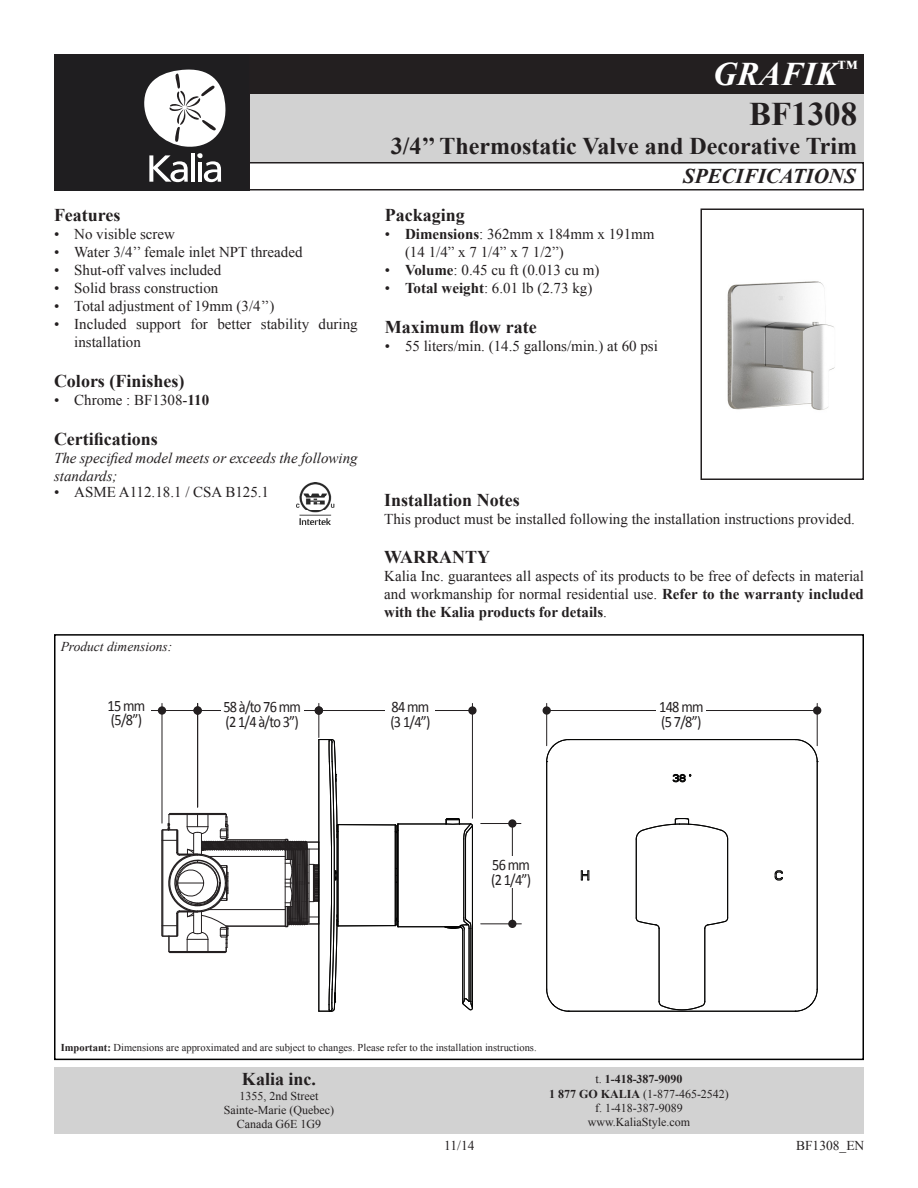
<style>
.page{position:relative;width:918px;height:1188px;background:#fff}
.page>*{position:absolute;margin:0;border:0;box-sizing:border-box;transform-origin:0 0}
.t1{font:italic 700 33px/39.6px "Times New Roman";color:#fff;text-align:right}
.t2{font:700 24px "Times New Roman";color:#231f20}
.t3{font:italic 700 21px "Times New Roman";color:#231f20}
.Spec-Description_Tit{font:700 18px "Times New Roman";color:#231f20}
.t4{font:16.05px/14.7px "Calibri";letter-spacing:-.05em;color:#231f20;scale:.9 1}
.Spec-Description__FR{font:15px/18px "Times New Roman";color:#231f20}
.Spec-Description_nor{font:15px/18px "Times New Roman";color:#231f20;text-align:justify}
.Spec-Description_nor-2{font:italic 15px/18px "Times New Roman";color:#231f20}
.Spec-Description_nor-3{font:italic 13.5px "Times New Roman";color:#231f20}
.date-file{font:13.5px "Times New Roman";color:#231f20}
.t5{font:12px/14.4px "Times New Roman";color:#231f20;text-align:center}
.Spec-Description_nor-4{font:10.5px "Times New Roman";color:#231f20}
.s1{font-style:normal;color:#231f20}
.s2{font-weight:700}
</style>
<div class="page">
<div style="left:240px;top:54px;width:624px;height:40px;background:#231f20"></div>
<div style="left:240px;top:94px;width:624px;height:68px;background:#d2d2d2"></div>
<div style="left:54px;top:1067px;width:810px;height:67px;background:#d2d2d2"></div>
<div style="left:240px;top:162px;width:624px;height:28px;border:2px solid #231f20"></div>
<svg style="left:54px;top:54px;width:195px;height:136px"></svg>
<img style="left:297px;top:482px;width:38px;height:43px">
<svg style="left:581px;top:870px;width:8px;height:11px"></svg>
<svg style="left:672px;top:773px;width:20px;height:10px"></svg>
<svg style="left:774px;top:870px;width:9px;height:11px"></svg>
<hr style="left:546px;top:762px;width:1px;height:227px;background:#050504">
<hr style="left:569px;top:1011px;width:226px;height:1px;background:#050504">
<hr style="left:636px;top:839px;width:1px;height:79px;background:#050504">
<hr style="left:659px;top:929px;width:1px;height:72px;background:#050504">
<hr style="left:704px;top:929px;width:1px;height:72px;background:#050504">
<hr style="left:727px;top:839px;width:1px;height:79px;background:#050504">
<svg style="left:658px;top:1000px;width:48px;height:11px"></svg>
<hr style="left:817px;top:762px;width:1px;height:227px;background:#050504">
<hr style="left:569px;top:739px;width:226px;height:1px;background:#050504">
<svg style="left:546px;top:988px;width:24px;height:24px"></svg>
<svg style="left:546px;top:739px;width:24px;height:24px"></svg>
<svg style="left:794px;top:988px;width:24px;height:24px"></svg>
<svg style="left:635px;top:818px;width:94px;height:22px"></svg>
<svg style="left:635px;top:917px;width:25px;height:12px"></svg>
<svg style="left:704px;top:917px;width:25px;height:12px"></svg>
<svg style="left:794px;top:739px;width:24px;height:24px"></svg>
<hr style="left:464px;top:929px;width:1px;height:70px;background:#050504">
<hr style="left:472px;top:826px;width:1px;height:182px;background:#050504">
<hr style="left:470px;top:928px;width:1px;height:73px;background:#050504">
<hr style="left:469px;top:928px;width:1px;height:73px;background:#050504">
<hr style="left:465px;top:839px;width:1px;height:79px;background:#050504">
<hr style="left:463px;top:839px;width:1px;height:79px;background:#050504">
<hr style="left:462px;top:930px;width:1px;height:73px;background:#050504">
<hr style="left:398px;top:926px;width:47px;height:1px;background:#050504">
<hr style="left:338px;top:925px;width:57px;height:1px;background:#050504">
<hr style="left:398px;top:824px;width:1px;height:103px;background:#050504">
<hr style="left:397px;top:825px;width:1px;height:101px;background:#050504">
<hr style="left:396px;top:882px;width:1px;height:43px;background:#050504">
<hr style="left:396px;top:826px;width:1px;height:42px;background:#050504">
<hr style="left:395px;top:825px;width:1px;height:101px;background:#050504">
<hr style="left:338px;top:824px;width:57px;height:1px;background:#050504">
<hr style="left:398px;top:824px;width:48px;height:1px;background:#050504">
<svg style="left:396px;top:867px;width:1px;height:15px"></svg>
<svg style="left:161px;top:739px;width:178px;height:273px"></svg>
<svg style="left:394px;top:916px;width:5px;height:12px"></svg>
<svg style="left:462px;top:997px;width:11px;height:14px"></svg>
<svg style="left:445px;top:818px;width:28px;height:22px"></svg>
<svg style="left:394px;top:823px;width:5px;height:11px"></svg>
<svg style="left:444px;top:917px;width:28px;height:14px"></svg>
<hr style="left:472px;top:703px;width:1px;height:115px;background:#231f20">
<hr style="left:319px;top:710px;width:153px;height:1px;background:#231f20">
<div style="left:468px;top:706px;width:9px;height:9px;background:#231f20;border-radius:50%"></div>
<div style="left:386px;top:698px;width:49px;height:32px;background:#fff"></div>
<hr style="left:817px;top:703px;width:1px;height:43px;background:#231f20">
<hr style="left:547px;top:710px;width:270px;height:1px;background:#231f20">
<div style="left:543px;top:706px;width:8px;height:9px;background:#231f20;border-radius:50%"></div>
<div style="left:813px;top:706px;width:8px;height:9px;background:#231f20;border-radius:50%"></div>
<hr style="left:546px;top:703px;width:1px;height:43px;background:#231f20">
<div style="left:656px;top:698px;width:50px;height:32px;background:#fff"></div>
<hr style="left:318px;top:703px;width:1px;height:34px;background:#231f20">
<hr style="left:198px;top:710px;width:121px;height:1px;background:#231f20">
<div style="left:315px;top:706px;width:8px;height:9px;background:#231f20;border-radius:50%"></div>
<div style="left:221px;top:698px;width:83px;height:32px;background:#fff"></div>
<hr style="left:197px;top:703px;width:1px;height:104px;background:#231f20">
<hr style="left:162px;top:710px;width:36px;height:1px;background:#231f20">
<div style="left:158px;top:706px;width:8px;height:9px;background:#231f20;border-radius:50%"></div>
<div style="left:193px;top:706px;width:9px;height:9px;background:#231f20;border-radius:50%"></div>
<hr style="left:162px;top:703px;width:1px;height:120px;background:#231f20">
<hr style="left:481px;top:823px;width:40px;height:1px;background:#231f20">
<hr style="left:512px;top:824px;width:1px;height:100px;background:#231f20">
<div style="left:508px;top:920px;width:9px;height:8px;background:#231f20;border-radius:50%"></div>
<div style="left:508px;top:819px;width:9px;height:9px;background:#231f20;border-radius:50%"></div>
<hr style="left:481px;top:923px;width:40px;height:1px;background:#231f20">
<div style="left:485px;top:856px;width:52px;height:32px;background:#fff"></div>
<div style="left:54px;top:634px;width:810px;height:426px;border:2px solid #000"></div>
<img style="left:727px;top:281px;width:108px;height:129px">
<div style="left:700px;top:208px;width:164px;height:272px;border:2px solid #231f20"></div>
<h1 class="t1" style="left:713px;top:54px;width:145px">GRAFIK<sup>™<br></sup><span class="s1">BF1308</span></h1>
<h2 class="t2" style="left:391px;top:129px;width:468px">3/4’’ Thermostatic Valve and Decorative Trim</h2>
<h3 class="t3" style="left:683px;top:162px;width:174px">SPECIFICATIONS</h3>
<p class="Spec-Description_Tit" style="left:54px;top:203px;width:68px">Features</p>
<p class="Spec-Description__FR" style="left:54px;top:225px;width:123px">• No visible screw</p>
<p class="Spec-Description__FR" style="left:54px;top:243px;width:250px">• Water 3/4’’ female inlet NPT threaded</p>
<p class="Spec-Description__FR" style="left:54px;top:261px;width:169px">• Shut-off valves included</p>
<p class="Spec-Description__FR" style="left:54px;top:279px;width:166px">• Solid brass construction</p>
<p class="Spec-Description__FR" style="left:54px;top:297px;width:222px">• Total adjustment of 19mm (3/4’’)</p>
<p class="Spec-Description__FR" style="left:74px;top:315px;width:285px;text-indent:-20px">• Included support for better stability during installation</p>
<p class="Spec-Description_Tit" style="left:54px;top:369px;width:132px">Colors (Finishes)</p>
<p class="Spec-Description__FR" style="left:54px;top:391px;width:157px">• Chrome : BF1308-<span class="s2">110</span></p>
<p class="Spec-Description_Tit" style="left:54px;top:426px;width:105px">Certifications</p>
<p class="Spec-Description_nor-2" style="left:54px;top:448px;width:305px">The specified model meets or exceeds the following standards;</p>
<p class="Spec-Description__FR" style="left:54px;top:483px;width:217px">• ASME A112.18.1 / CSA B125.1</p>
<p class="Spec-Description_Tit" style="left:385px;top:203px;width:82px">Packaging</p>
<p class="Spec-Description__FR" style="left:385px;top:225px;width:271px">• <span class="s2">Dimensions</span>: 362mm x 184mm x 191mm</p>
<p class="Spec-Description__FR" style="left:405px;top:243px;width:160px">(14 1/4” x 7 1/4” x 7 1/2”)</p>
<p class="Spec-Description__FR" style="left:385px;top:261px;width:216px">• <span class="s2">Volume</span>: 0.45 cu ft (0.013 cu m)</p>
<p class="Spec-Description__FR" style="left:385px;top:279px;width:209px">• <span class="s2">Total weight</span>: 6.01 lb (2.73 kg)</p>
<p class="Spec-Description_Tit" style="left:385px;top:315px;width:153px">Maximum flow rate</p>
<p class="Spec-Description__FR" style="left:385px;top:337px;width:275px">• 55 liters/min. (14.5 gallons/min.) at 60 psi</p>
<p class="Spec-Description_Tit" style="left:384px;top:487px;width:137px">Installation Notes</p>
<p class="Spec-Description_nor" style="left:384px;top:509px;width:472px">This product must be installed following the installation instructions provided.</p>
<p class="Spec-Description_Tit" style="left:384px;top:545px;width:107px">WARRANTY</p>
<p class="Spec-Description_nor" style="left:384px;top:567px;width:481px">Kalia Inc. guarantees all aspects of its products to be free of defects in material and workmanship for normal residential use. <span class="s2">Refer to the warranty included with the Kalia products for details</span>.</p>
<p class="Spec-Description_nor-3" style="left:61px;top:637px;width:113px">Product dimensions:</p>
<p class="t4" style="left:108px;top:698px;width:43px">15 mm (5/8”)</p>
<p class="t4" style="left:223px;top:699px;width:88px">58 à/to 76 mm (2 1/4 à/to 3”)</p>
<p class="t4" style="left:390px;top:699px;width:46px">84 mm (3 1/4”)</p>
<p class="t4" style="left:659px;top:699px;width:51px">148 mm (5 7/8”)</p>
<p class="t4" style="left:491px;top:857px;width:46px">56 mm (2 1/4”)</p>
<p class="Spec-Description_nor-4" style="left:61px;top:1041px;width:477px"><span class="s2">Important:</span> Dimensions are approximated and are subject to changes. Please refer to the installation instructions.</p>
<p class="Spec-Description_Tit" style="left:242px;top:1067px;width:76px">Kalia inc.</p>
<p class="t5" style="left:224px;top:1088px;width:112px">1355, 2nd Street<br>Sainte-Marie (Quebec)<br>Canada G6E 1G9</p>
<p class="t5" style="left:549px;top:1072px;width:181px">t. <span class="s2">1-418-387-9090<br>1 877 GO KALIA</span> (1-877-465-2542) f. 1-418-387-9089 www.KaliaStyle.com</p>
<p class="date-file" style="left:444px;top:1137px;width:32px">11/14</p>
<p class="date-file" style="left:796px;top:1137px;width:70px">BF1308_EN</p>
</div>
